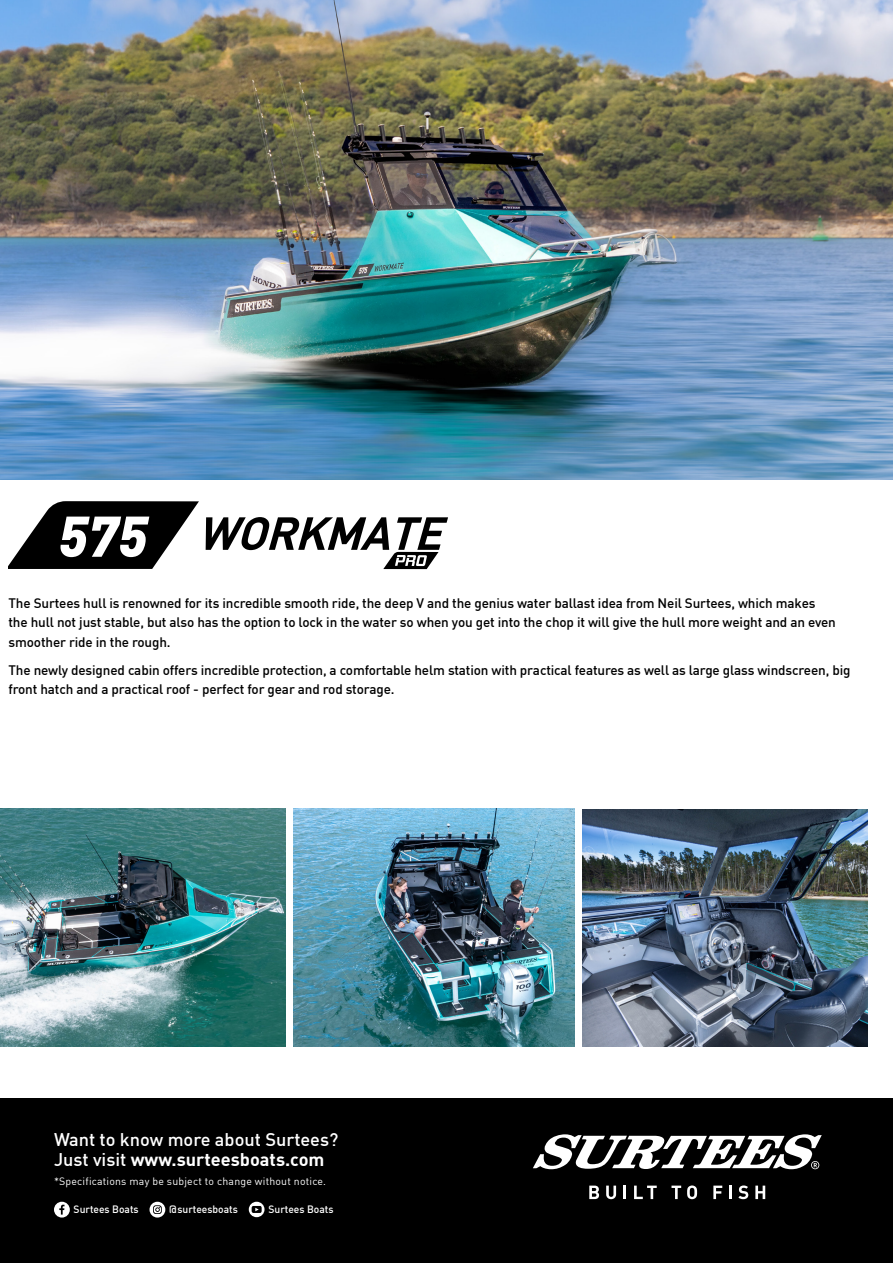
<style>
.page{position:relative;width:893px;height:1263px;background:#fff}
.page>*{position:absolute;margin:0;border:0;box-sizing:border-box;transform-origin:0 0}
.t1{font:500 18px/19.5px "FFDIN";color:#fff}
.t2{font:500 13.5px/19.5px "FFDIN";letter-spacing:-.01em;color:#000}
.t3{font:10.5px "FFDIN";letter-spacing:.02em;color:#fff}
.t4{font:500 10.5px "FFDIN";color:#fff}
.s1{font-weight:700}
</style>
<div class="page">
<div style="left:0;top:1098px;width:893px;height:165px;background:#000"></div>
<img style="left:0;top:0;width:893px;height:479px">
<img style="left:0;top:808px;width:868px;height:239px">
<div style="left:286px;top:805px;width:7px;height:250px;background:#fff"></div>
<div style="left:575px;top:805px;width:7px;height:250px;background:#fff"></div>
<svg style="left:9px;top:501px;width:190px;height:68px"></svg>
<svg style="left:206px;top:517px;width:242px;height:52px"></svg>
<div style="left:249px;top:1202px;width:15px;height:15px;background:#fff;border-radius:50%"></div>
<svg style="left:252px;top:1206px;width:10px;height:7px"></svg>
<div style="left:54px;top:1202px;width:16px;height:15px;background:#fff;border-radius:50%"></div>
<svg style="left:59px;top:1205px;width:6px;height:9px"></svg>
<div style="left:150px;top:1202px;width:15px;height:15px;background:#fff;border-radius:50%"></div>
<svg style="left:153px;top:1205px;width:9px;height:9px"></svg>
<svg style="left:589px;top:1185px;width:10px;height:14px"></svg>
<svg style="left:606px;top:1185px;width:10px;height:14px"></svg>
<svg style="left:624px;top:1185px;width:2px;height:14px"></svg>
<svg style="left:634px;top:1185px;width:23px;height:14px"></svg>
<svg style="left:671px;top:1185px;width:10px;height:14px"></svg>
<svg style="left:687px;top:1185px;width:10px;height:14px"></svg>
<svg style="left:713px;top:1185px;width:9px;height:14px"></svg>
<hr style="left:729px;top:1185px;width:3px;height:14px;background:#fff">
<svg style="left:738px;top:1185px;width:10px;height:14px"></svg>
<svg style="left:755px;top:1185px;width:10px;height:14px"></svg>
<svg style="left:533px;top:1134px;width:289px;height:35px"></svg>
<p class="t2" style="left:9px;top:594px;width:829px">The Surtees hull is renowned for its incredible smooth ride, the deep V and the genius water ballast idea from Neil Surtees, which makes the hull not just stable, but also has the option to lock in the water so when you get into the chop it will give the hull more weight and an even smoother ride in the rough.</p>
<p class="t2" style="left:9px;top:661px;width:844px">The newly designed cabin offers incredible protection, a comfortable helm station with practical features as well as large glass windscreen, big front hatch and a practical roof - perfect for gear and rod storage.</p>
<h1 class="t1" style="left:54px;top:1131px;width:286px">Want to know more about Surtees?<br>Just visit <span class="s1">www.surteesboats.com</span></h1>
<p class="t3" style="left:54px;top:1177px;width:274px">*Specifications may be subject to change without notice.</p>
<p class="t4" style="left:74px;top:1204px;width:67px">Surtees Boats</p>
<p class="t4" style="left:169px;top:1204px;width:70px">@surteesboats</p>
<p class="t4" style="left:268px;top:1204px;width:67px">Surtees Boats</p>
</div>
